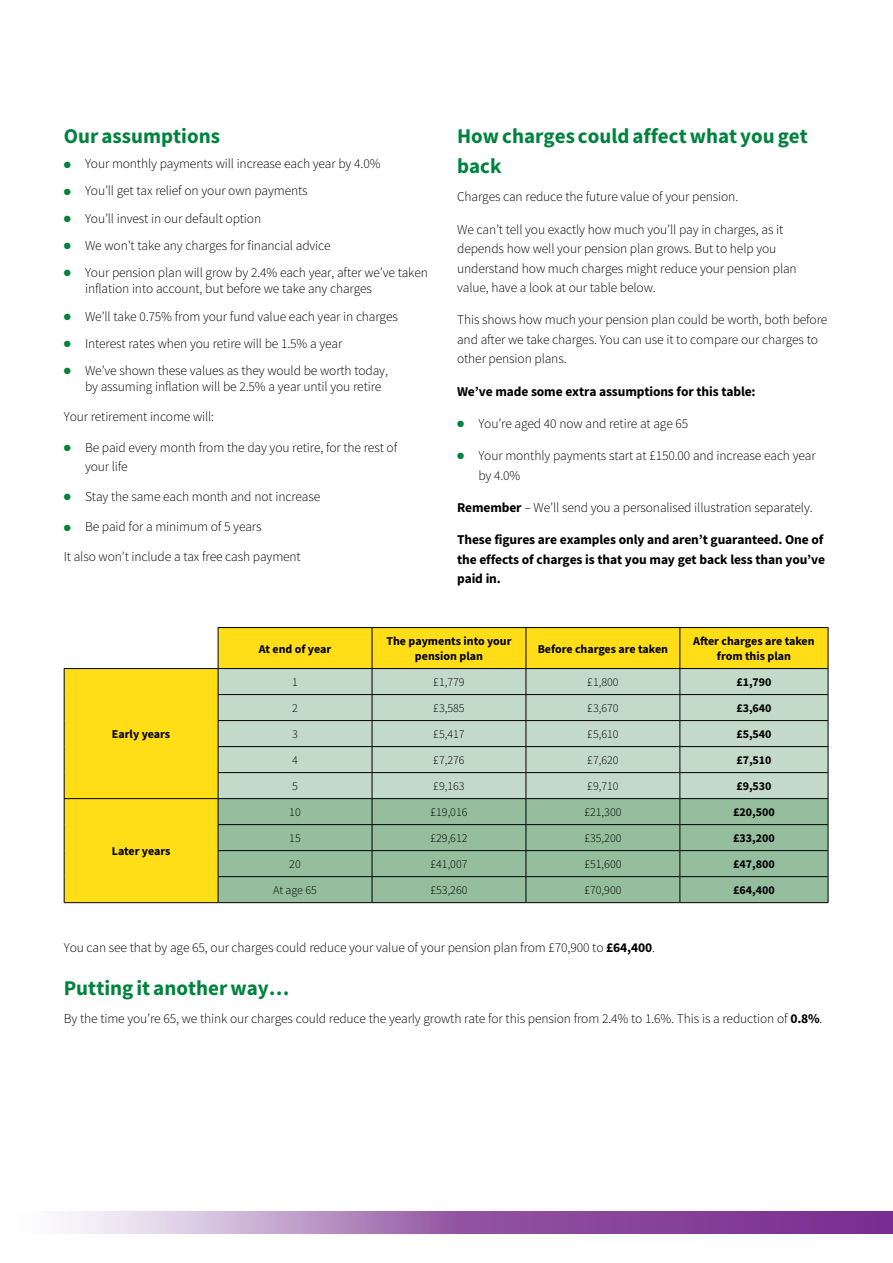
<style>
.page{position:relative;width:893px;height:1263px;background:#fff}
.page>*{position:absolute;margin:0;border:0;box-sizing:border-box;transform-origin:0 0}
.t1{font:700 21px/30px "Source Sans Pro";color:#00833e}
.t2{font:300 13.5px/19.5px "Source Sans Pro";letter-spacing:-.01em;color:#000}
.t3{font:700 13.5px/19.5px "Source Sans Pro";letter-spacing:-.01em;color:#000}
.t4{font:700 12px/15px "Source Sans Pro";color:#000;text-align:center}
.t5{font:300 12px "Source Sans Pro";color:#000}
.s1{color:#00833e}
.s2{font-weight:700}
</style>
<div class="page">
<svg style="left:65px;top:627px;width:763px;height:275px;background:#fee02c"></svg>
<div style="left:219px;top:669px;width:609px;height:129px;background:#c4dac8"></div>
<div style="left:219px;top:799px;width:609px;height:103px;background:#94be9d"></div>
<hr style="left:218px;top:627px;width:154px;height:1px;background:#000">
<hr style="left:218px;top:628px;width:1px;height:40px;background:#000">
<hr style="left:372px;top:627px;width:154px;height:1px;background:#000">
<hr style="left:372px;top:628px;width:1px;height:40px;background:#000">
<hr style="left:526px;top:627px;width:154px;height:1px;background:#000">
<hr style="left:526px;top:628px;width:1px;height:40px;background:#000">
<hr style="left:680px;top:627px;width:148px;height:1px;background:#000">
<hr style="left:679px;top:628px;width:1px;height:40px;background:#000">
<hr style="left:828px;top:628px;width:1px;height:40px;background:#000">
<hr style="left:64px;top:668px;width:154px;height:1px;background:#000">
<hr style="left:218px;top:668px;width:154px;height:1px;background:#000">
<hr style="left:372px;top:668px;width:154px;height:1px;background:#000">
<hr style="left:526px;top:668px;width:154px;height:1px;background:#000">
<hr style="left:680px;top:668px;width:148px;height:1px;background:#000">
<hr style="left:218px;top:694px;width:154px;height:1px;background:#000">
<hr style="left:372px;top:694px;width:154px;height:1px;background:#000">
<hr style="left:526px;top:694px;width:154px;height:1px;background:#000">
<hr style="left:680px;top:694px;width:148px;height:1px;background:#000">
<hr style="left:218px;top:720px;width:154px;height:1px;background:#000">
<hr style="left:372px;top:720px;width:154px;height:1px;background:#000">
<hr style="left:526px;top:720px;width:154px;height:1px;background:#000">
<hr style="left:680px;top:720px;width:148px;height:1px;background:#000">
<hr style="left:218px;top:746px;width:154px;height:1px;background:#000">
<hr style="left:372px;top:746px;width:154px;height:1px;background:#000">
<hr style="left:526px;top:746px;width:154px;height:1px;background:#000">
<hr style="left:680px;top:746px;width:148px;height:1px;background:#000">
<hr style="left:218px;top:772px;width:154px;height:1px;background:#000">
<hr style="left:372px;top:772px;width:154px;height:1px;background:#000">
<hr style="left:526px;top:772px;width:154px;height:1px;background:#000">
<hr style="left:680px;top:772px;width:148px;height:1px;background:#000">
<hr style="left:64px;top:798px;width:154px;height:1px;background:#000">
<hr style="left:218px;top:798px;width:154px;height:1px;background:#000">
<hr style="left:372px;top:798px;width:154px;height:1px;background:#000">
<hr style="left:526px;top:798px;width:154px;height:1px;background:#000">
<hr style="left:680px;top:798px;width:148px;height:1px;background:#000">
<hr style="left:218px;top:824px;width:154px;height:1px;background:#000">
<hr style="left:372px;top:824px;width:154px;height:1px;background:#000">
<hr style="left:526px;top:824px;width:154px;height:1px;background:#000">
<hr style="left:680px;top:824px;width:148px;height:1px;background:#000">
<hr style="left:218px;top:850px;width:154px;height:1px;background:#000">
<hr style="left:372px;top:850px;width:154px;height:1px;background:#000">
<hr style="left:526px;top:850px;width:154px;height:1px;background:#000">
<hr style="left:680px;top:850px;width:148px;height:1px;background:#000">
<svg style="left:64px;top:669px;width:1px;height:233px"></svg>
<hr style="left:218px;top:876px;width:154px;height:1px;background:#000">
<svg style="left:218px;top:669px;width:1px;height:233px"></svg>
<hr style="left:372px;top:876px;width:154px;height:1px;background:#000">
<svg style="left:372px;top:669px;width:1px;height:233px"></svg>
<hr style="left:526px;top:876px;width:154px;height:1px;background:#000">
<svg style="left:526px;top:669px;width:1px;height:233px"></svg>
<hr style="left:680px;top:876px;width:148px;height:1px;background:#000">
<svg style="left:679px;top:669px;width:1px;height:233px"></svg>
<svg style="left:828px;top:669px;width:1px;height:233px"></svg>
<hr style="left:64px;top:902px;width:154px;height:1px;background:#000">
<hr style="left:218px;top:902px;width:154px;height:1px;background:#000">
<hr style="left:372px;top:902px;width:154px;height:1px;background:#000">
<hr style="left:526px;top:902px;width:154px;height:1px;background:#000">
<hr style="left:680px;top:902px;width:148px;height:1px;background:#000">
<svg style="left:64px;top:1212px;width:829px;height:21px;background:#a573b3"></svg>
<h1 class="t1" style="left:64px;top:121px;width:158px">Our assumptions</h1>
<p class="t2" style="left:64px;top:154px;width:318px"><span class="s1">●</span> Your monthly payments will increase each year by 4.0%</p>
<p class="t2" style="left:64px;top:181px;width:245px"><span class="s1">●</span> You’ll get tax relief on your own payments</p>
<p class="t2" style="left:64px;top:208px;width:199px"><span class="s1">●</span> You’ll invest in our default option</p>
<p class="t2" style="left:64px;top:235px;width:268px"><span class="s1">●</span> We won’t take any charges for financial advice</p>
<p class="t2" style="left:85px;top:264px;width:344px;line-height:16.5px;text-indent:-21px"><span class="s1">●</span> Your pension plan will grow by 2.4% each year, after we’ve taken inflation into account, but before we take any charges</p>
<p class="t2" style="left:64px;top:306px;width:336px"><span class="s1">●</span> We’ll take 0.75% from your fund value each year in charges</p>
<p class="t2" style="left:64px;top:333px;width:280px"><span class="s1">●</span> Interest rates when you retire will be 1.5% a year</p>
<p class="t2" style="left:85px;top:362px;width:304px;line-height:16.5px;text-indent:-21px"><span class="s1">●</span> We’ve shown these values as they would be worth today, by assuming inflation will be 2.5% a year until you retire</p>
<p class="t2" style="left:64px;top:407px;width:152px">Your retirement income will:</p>
<p class="t2" style="left:85px;top:437px;width:314px;text-indent:-21px"><span class="s1">●</span> Be paid every month from the day you retire, for the rest of your life</p>
<p class="t2" style="left:64px;top:487px;width:258px"><span class="s1">●</span> Stay the same each month and not increase</p>
<p class="t2" style="left:64px;top:517px;width:199px"><span class="s1">●</span> Be paid for a minimum of 5 years</p>
<p class="t2" style="left:64px;top:547px;width:239px">It also won’t include a tax free cash payment</p>
<h1 class="t1" style="left:457px;top:121px;width:352px">How charges could affect what you get back</h1>
<p class="t2" style="left:457px;top:187px;width:283px">Charges can reduce the future value of your pension.</p>
<p class="t2" style="left:457px;top:219px;width:341px">We can’t tell you exactly how much you’ll pay in charges, as it depends how well your pension plan grows. But to help you understand how much charges might reduce your pension plan value, have a look at our table below.</p>
<p class="t2" style="left:457px;top:310px;width:372px">This shows how much your pension plan could be worth, both before and after we take charges. You can use it to compare our charges to other pension plans.</p>
<p class="t3" style="left:457px;top:381px;width:300px">We’ve made some extra assumptions for this table:</p>
<p class="t2" style="left:457px;top:414px;width:233px"><span class="s1">●</span> You’re aged 40 now and retire at age 65</p>
<p class="t2" style="left:478px;top:446px;width:339px;text-indent:-21px"><span class="s1">●</span> Your monthly payments start at £150.00 and increase each year by 4.0%</p>
<p class="t2" style="left:457px;top:498px;width:357px"><span class="s2">Remember</span> – We’ll send you a personalised illustration separately.</p>
<p class="t3" style="left:457px;top:530px;width:369px">These figures are examples only and aren’t guaranteed. One of the effects of charges is that you may get back less than you’ve paid in.</p>
<p class="t4" style="left:112px;top:726px;width:60px">Early years</p>
<p class="t4" style="left:112px;top:843px;width:60px">Later years</p>
<p class="t4" style="left:259px;top:641px;width:74px">At end of year</p>
<p class="t4" style="left:386px;top:633px;width:127px">The payments into your pension plan</p>
<p class="t4" style="left:538px;top:641px;width:132px">Before charges are taken</p>
<p class="t4" style="left:693px;top:633px;width:123px">After charges are taken from this plan</p>
<p class="t5" style="left:292px;top:675px;width:7px">1</p>
<p class="t5" style="left:433px;top:675px;width:33px">£1,779</p>
<p class="t5" style="left:587px;top:675px;width:33px">£1,800</p>
<p class="t4" style="left:736px;top:674px;width:37px">£1,790</p>
<p class="t5" style="left:292px;top:701px;width:7px">2</p>
<p class="t5" style="left:433px;top:701px;width:33px">£3,585</p>
<p class="t5" style="left:587px;top:701px;width:33px">£3,670</p>
<p class="t4" style="left:736px;top:700px;width:37px">£3,640</p>
<p class="t5" style="left:292px;top:727px;width:7px">3</p>
<p class="t5" style="left:433px;top:727px;width:33px">£5,417</p>
<p class="t5" style="left:587px;top:727px;width:33px">£5,610</p>
<p class="t4" style="left:736px;top:726px;width:37px">£5,540</p>
<p class="t5" style="left:292px;top:753px;width:7px">4</p>
<p class="t5" style="left:433px;top:753px;width:33px">£7,276</p>
<p class="t5" style="left:587px;top:753px;width:33px">£7,620</p>
<p class="t4" style="left:736px;top:752px;width:37px">£7,510</p>
<p class="t5" style="left:292px;top:779px;width:7px">5</p>
<p class="t5" style="left:433px;top:779px;width:33px">£9,163</p>
<p class="t5" style="left:587px;top:779px;width:33px">£9,710</p>
<p class="t4" style="left:736px;top:778px;width:37px">£9,530</p>
<p class="t5" style="left:289px;top:805px;width:13px">10</p>
<p class="t5" style="left:430px;top:805px;width:39px">£19,016</p>
<p class="t5" style="left:584px;top:805px;width:39px">£21,300</p>
<p class="t4" style="left:733px;top:804px;width:43px">£20,500</p>
<p class="t5" style="left:289px;top:831px;width:13px">15</p>
<p class="t5" style="left:430px;top:831px;width:39px">£29,612</p>
<p class="t5" style="left:584px;top:831px;width:39px">£35,200</p>
<p class="t4" style="left:733px;top:830px;width:43px">£33,200</p>
<p class="t5" style="left:289px;top:857px;width:13px">20</p>
<p class="t5" style="left:430px;top:857px;width:39px">£41,007</p>
<p class="t5" style="left:584px;top:857px;width:39px">£51,600</p>
<p class="t4" style="left:733px;top:856px;width:43px">£47,800</p>
<p class="t5" style="left:273px;top:883px;width:45px">At age 65</p>
<p class="t5" style="left:430px;top:883px;width:39px">£53,260</p>
<p class="t5" style="left:584px;top:883px;width:39px">£70,900</p>
<p class="t4" style="left:733px;top:882px;width:43px">£64,400</p>
<p class="t2" style="left:64px;top:938px;width:593px">You can see that by age 65, our charges could reduce your value of your pension plan from £70,900 to <span class="s2">£64,400</span>.</p>
<h1 class="t1" style="left:64px;top:973px;width:227px">Putting it another way…</h1>
<p class="t2" style="left:64px;top:1009px;width:760px">By the time you’re 65, we think our charges could reduce the yearly growth rate for this pension from 2.4% to 1.6%. This is a reduction of <span class="s2">0.8%</span>.</p>
</div>
